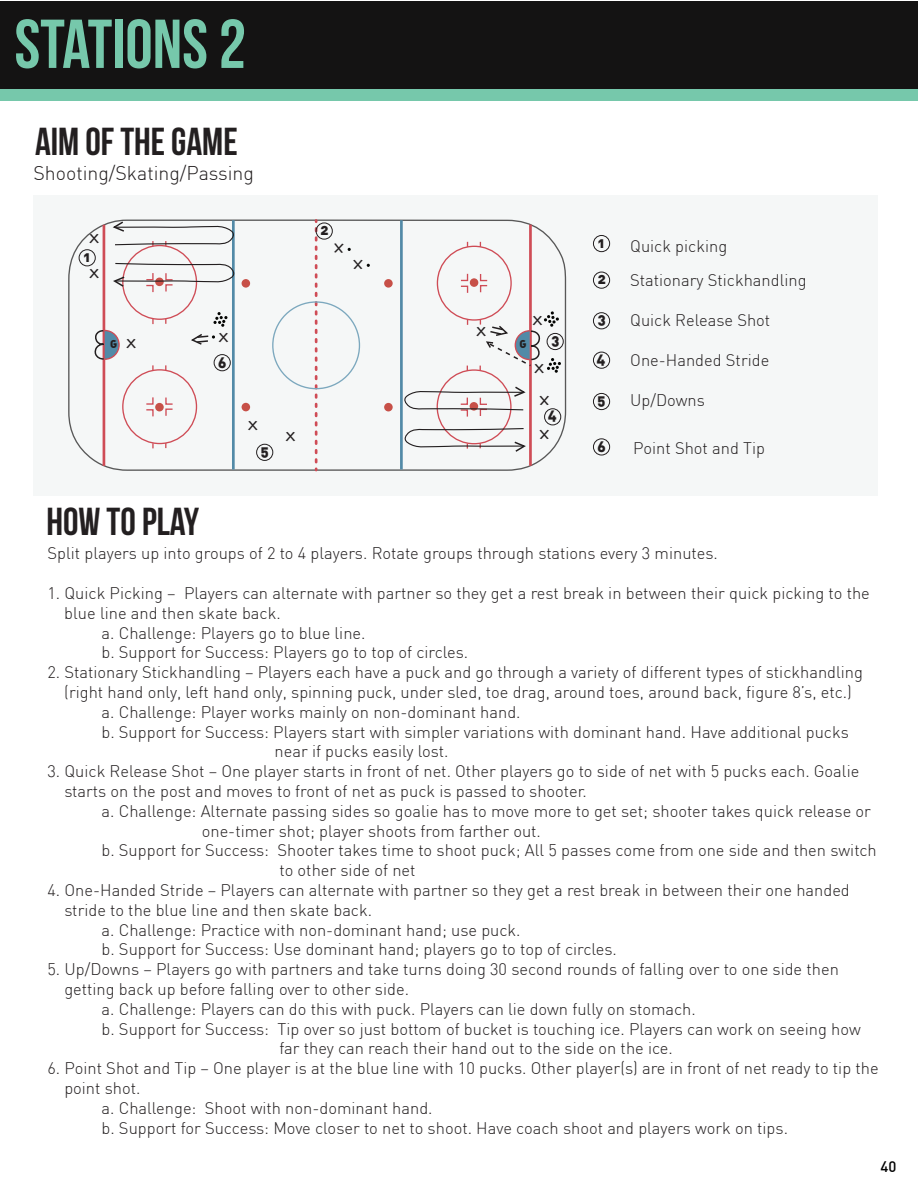
<style>
.page{position:relative;width:918px;height:1188px;background:#fff}
.page>*{position:absolute;margin:0;border:0;box-sizing:border-box;transform-origin:0 0}
.t1{font:69px "Bebas Neue";color:#76c8ab}
.t2{font:39px "Bebas Neue";color:#231f20}
.t3{font:300 19.5px "DIN";color:#231f20}
.t4{font:17.1px "Orator Std";color:#231f20;scale:1.38 1}
.t5{font:300 16.5px/19.8px "DIN";color:#231f20}
.t6{font:500 15px "DIN";color:#000}
.t7{font:14.7px "DIN Black Alternate";color:#231f20}
.t8{font:11.25px "DIN Black Alternate";color:#231f20}
</style>
<div class="page">
<div style="left:34px;top:195px;width:844px;height:300px;background:#f5f7f7"></div>
<div style="left:0;top:1px;width:918px;height:88px;background:#141313"></div>
<div style="left:0;top:89px;width:918px;height:12px;background:#76c8ab"></div>
<svg style="left:68px;top:219px;width:499px;height:253px"></svg>
<hr style="left:529px;top:225px;width:3px;height:241px;background:#cf4c56">
<hr style="left:103px;top:225px;width:2px;height:241px;background:#cf4c56">
<svg style="left:315px;top:220px;width:2px;height:242px"></svg>
<hr style="left:400px;top:220px;width:3px;height:250px;background:#528aa7">
<hr style="left:232px;top:220px;width:3px;height:250px;background:#528aa7">
<div style="left:242px;top:403px;width:8px;height:8px;background:#c75048;border-radius:50%"></div>
<div style="left:242px;top:279px;width:8px;height:9px;background:#c75048;border-radius:50%"></div>
<div style="left:384px;top:279px;width:9px;height:9px;background:#c75048;border-radius:50%"></div>
<div style="left:384px;top:403px;width:9px;height:8px;background:#c75048;border-radius:50%"></div>
<div style="left:470px;top:278px;width:8px;height:9px;background:#c75048;border-radius:50%"></div>
<svg style="left:479px;top:273px;width:10px;height:21px"></svg>
<svg style="left:460px;top:272px;width:9px;height:22px"></svg>
<div style="left:437px;top:246px;width:75px;height:75px;border:1px solid #cf4c56;border-radius:50%"></div>
<div style="left:155px;top:403px;width:9px;height:8px;background:#c75048;border-radius:50%"></div>
<svg style="left:165px;top:396px;width:9px;height:21px"></svg>
<svg style="left:145px;top:396px;width:9px;height:22px"></svg>
<div style="left:122px;top:369px;width:75px;height:75px;border:1px solid #cf4c56;border-radius:50%"></div>
<svg style="left:152px;top:365px;width:2px;height:6px"></svg>
<div style="left:316px;top:222px;width:17px;height:18px;border:1px solid #231f20;border-radius:50%"></div>
<div style="left:214px;top:354px;width:17px;height:17px;border:1px solid #231f20;border-radius:50%"></div>
<div style="left:256px;top:444px;width:17px;height:17px;border:1px solid #231f20;border-radius:50%"></div>
<div style="left:544px;top:408px;width:17px;height:17px;border:1px solid #231f20;border-radius:50%"></div>
<div style="left:547px;top:333px;width:17px;height:17px;border:1px solid #231f20;border-radius:50%"></div>
<div style="left:79px;top:249px;width:17px;height:17px;border:1px solid #231f20;border-radius:50%"></div>
<svg style="left:111px;top:220px;width:123px;height:26px"></svg>
<svg style="left:111px;top:262px;width:123px;height:31px"></svg>
<svg style="left:189px;top:312px;width:38px;height:34px"></svg>
<div style="left:593px;top:272px;width:17px;height:17px;border:1px solid #231f20;border-radius:50%"></div>
<div style="left:593px;top:438px;width:17px;height:17px;border:1px solid #231f20;border-radius:50%"></div>
<div style="left:593px;top:393px;width:17px;height:17px;border:1px solid #231f20;border-radius:50%"></div>
<div style="left:593px;top:352px;width:17px;height:17px;border:1px solid #231f20;border-radius:50%"></div>
<div style="left:593px;top:312px;width:17px;height:17px;border:1px solid #231f20;border-radius:50%"></div>
<div style="left:593px;top:235px;width:17px;height:17px;border:1px solid #231f20;border-radius:50%"></div>
<svg style="left:405px;top:427px;width:123px;height:26px"></svg>
<svg style="left:404px;top:385px;width:123px;height:33px"></svg>
<svg style="left:93px;top:329px;width:35px;height:32px"></svg>
<svg style="left:480px;top:311px;width:81px;height:62px"></svg>
<svg style="left:334px;top:243px;width:17px;height:10px"></svg>
<h1 class="t1" style="left:14px;top:6px;width:233px">STATIONS 2</h1>
<h2 class="t2" style="left:35px;top:121px;width:204px">AIM OF THE GAME</h2>
<p class="t3" style="left:34px;top:161px;width:222px">Shooting/Skating/Passing</p>
<p class="t4" style="left:87px;top:225px;width:12px">x</p>
<p class="t7" style="left:83px;top:247px;width:8px">1</p>
<p class="t4" style="left:87px;top:260px;width:12px">x</p>
<p class="t8" style="left:110px;top:337px;width:9px">G</p>
<p class="t4" style="left:124px;top:331px;width:12px">x</p>
<p class="t4" style="left:217px;top:324px;width:12px">x</p>
<p class="t7" style="left:218px;top:353px;width:10px">6</p>
<h2 class="t2" style="left:47px;top:500px;width:154px">HOW TO PLAY</h2>
<p class="t4" style="left:246px;top:412px;width:12px">x</p>
<p class="t7" style="left:260px;top:441px;width:10px">5</p>
<p class="t4" style="left:283px;top:423px;width:12px">x</p>
<p class="t7" style="left:320px;top:220px;width:10px">2</p>
<p class="t4" style="left:365px;top:278px;width:12px;rotate:-180deg">x</p>
<p class="t4" style="left:474px;top:318px;width:12px">x</p>
<p class="t4" style="left:530px;top:307px;width:12px">x</p>
<p class="t8" style="left:520px;top:337px;width:9px">G</p>
<p class="t7" style="left:551px;top:330px;width:10px">3</p>
<p class="t4" style="left:532px;top:355px;width:12px">x</p>
<p class="t4" style="left:551px;top:414px;width:12px;rotate:-180deg">x</p>
<p class="t4" style="left:551px;top:448px;width:12px;rotate:-180deg">x</p>
<p class="t7" style="left:548px;top:405px;width:11px">4</p>
<p class="t7" style="left:598px;top:233px;width:8px">1</p>
<p class="t5" style="left:630px;top:229px;width:178px;line-height:33.9px">Quick picking<br>Stationary Stickhandling</p>
<p class="t7" style="left:598px;top:269px;width:10px">2</p>
<p class="t7" style="left:598px;top:309px;width:10px">3</p>
<p class="t5" style="left:630px;top:310px;width:142px">Quick Release Shot</p>
<p class="t7" style="left:597px;top:349px;width:11px">4</p>
<p class="t5" style="left:630px;top:350px;width:141px">One-Handed Stride</p>
<p class="t7" style="left:597px;top:390px;width:10px">5</p>
<p class="t5" style="left:630px;top:390px;width:76px">Up/Downs</p>
<p class="t7" style="left:598px;top:437px;width:10px">6</p>
<p class="t5" style="left:633px;top:438px;width:133px">Point Shot and Tip</p>
<p class="t5" style="left:48px;top:543px;width:672px">Split players up into groups of 2 to 4 players. Rotate groups through stations every 3 minutes.</p>
<p class="t5" style="left:48px;top:583px;width:824px">1. Quick Picking – Players can alternate with partner so they get a rest break in between their quick picking to the</p>
<p class="t5" style="left:64px;top:603px;width:218px">blue line and then skate back.</p>
<p class="t5" style="left:102px;top:623px;width:266px">a. Challenge: Players go to blue line.</p>
<p class="t5" style="left:102px;top:642px;width:368px">b. Support for Success: Players go to top of circles.</p>
<p class="t5" style="left:48px;top:662px;width:817px">2. Stationary Stickhandling – Players each have a puck and go through a variety of different types of stickhandling</p>
<p class="t5" style="left:64px;top:682px;width:789px">(right hand only, left hand only, spinning puck, under sled, toe drag, around toes, around back, figure 8’s, etc.)</p>
<p class="t5" style="left:102px;top:702px;width:421px">a. Challenge: Player works mainly on non-dominant hand.</p>
<p class="t5" style="left:102px;top:722px;width:749px">b. Support for Success: Players start with simpler variations with dominant hand. Have additional pucks</p>
<p class="t5" style="left:275px;top:741px;width:176px">near if pucks easily lost.</p>
<p class="t5" style="left:64px;top:761px;width:797px;text-indent:-17px">3. Quick Release Shot – One player starts in front of net. Other players go to side of net with 5 pucks each. Goalie starts on the post and moves to front of net as puck is passed to shooter.</p>
<p class="t5" style="left:102px;top:801px;width:771px">a. Challenge: Alternate passing sides so goalie has to move more to get set; shooter takes quick release or</p>
<p class="t5" style="left:202px;top:821px;width:341px">one-timer shot; player shoots from farther out.</p>
<p class="t5" style="left:102px;top:840px;width:777px">b. Support for Success: Shooter takes time to shoot puck; All 5 passes come from one side and then switch</p>
<p class="t5" style="left:280px;top:860px;width:137px">to other side of net</p>
<p class="t5" style="left:48px;top:880px;width:804px">4. One-Handed Stride – Players can alternate with partner so they get a rest break in between their one handed</p>
<p class="t5" style="left:64px;top:900px;width:309px">stride to the blue line and then skate back.</p>
<p class="t5" style="left:102px;top:920px;width:421px">a. Challenge: Practice with non-dominant hand; use puck.</p>
<p class="t5" style="left:102px;top:939px;width:517px">b. Support for Success: Use dominant hand; players go to top of circles.</p>
<p class="t5" style="left:48px;top:959px;width:793px">5. Up/Downs – Players go with partners and take turns doing 30 second rounds of falling over to one side then</p>
<p class="t5" style="left:64px;top:979px;width:346px">getting back up before falling over to other side.</p>
<p class="t5" style="left:102px;top:999px;width:596px">a. Challenge: Players can do this with puck. Players can lie down fully on stomach.</p>
<p class="t5" style="left:102px;top:1019px;width:761px">b. Support for Success: Tip over so just bottom of bucket is touching ice. Players can work on seeing how</p>
<p class="t5" style="left:280px;top:1038px;width:395px">far they can reach their hand out to the side on the ice.</p>
<p class="t5" style="left:48px;top:1058px;width:833px">6. Point Shot and Tip – One player is at the blue line with 10 pucks. Other player(s) are in front of net ready to tip the</p>
<p class="t5" style="left:64px;top:1078px;width:78px">point shot.</p>
<p class="t5" style="left:102px;top:1098px;width:333px">a. Challenge: Shoot with non-dominant hand.</p>
<p class="t5" style="left:102px;top:1118px;width:688px">b. Support for Success: Move closer to net to shoot. Have coach shoot and players work on tips.</p>
<p class="t6" style="left:880px;top:1157px;width:17px">40</p>
</div>
